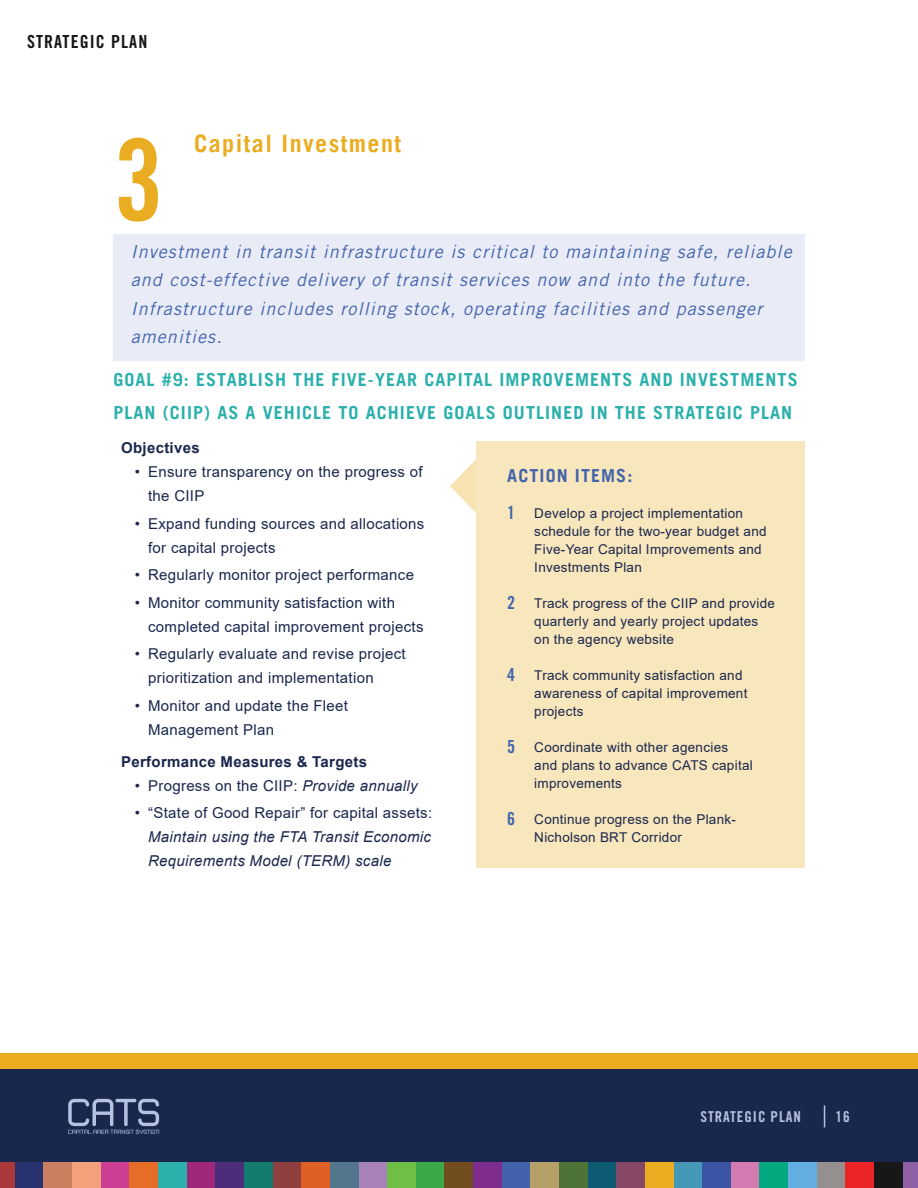
<style>
.page{position:relative;width:918px;height:1188px;background:#fff}
.page>*{position:absolute;margin:0;border:0;box-sizing:border-box;transform-origin:0 0}
.t1{font:113.25px "Trade Gothic LT Std Bd Cn 20";color:#eaad21}
.t2{font:700 24px "Trade Gothic LT";letter-spacing:.06em;color:#eaad21}
.t3{font:italic 18px/28.5px "Trade Gothic LT Std";letter-spacing:.06em;color:#4264ac}
.t4{font:700 18px/33px "Trade Gothic LT";letter-spacing:.06em;color:#2bb0ac}
.t5{font:18px "Trade Gothic LT Std Bd Cn 20";letter-spacing:.06em;color:#181718}
.t6{font:700 18px "Trade Gothic LT";letter-spacing:.06em;color:#4264ac}
.t7{font:15px/24px "Arial";letter-spacing:.02em;color:#1a274d}
.t8{font:italic 15px/24px "Arial";letter-spacing:.02em;color:#1a274d}
.t9{font:700 15px "Arial";letter-spacing:.02em;color:#1a274d}
.t10{font:15px "Trade Gothic LT Std Bd Cn 20";letter-spacing:.06em;color:#b6c1e2}
.t11{font:13.5px/18px "Arial";letter-spacing:.02em;color:#1a274d}
.s1{font-style:italic}
.s2{font-family:"Trade Gothic LT Std Bd Cn 20";font-size:18px;color:#4264ac}
</style>
<div class="page">
<div style="left:15px;top:1100px;width:29px;height:88px;background:#27326e"></div>
<div style="left:0;top:1100px;width:15px;height:88px;background:#ab383b"></div>
<div style="left:44px;top:1100px;width:28px;height:88px;background:#ca7f60"></div>
<div style="left:72px;top:1100px;width:29px;height:88px;background:#f3a17a"></div>
<div style="left:101px;top:1100px;width:29px;height:88px;background:#cb3e94"></div>
<div style="left:130px;top:1100px;width:28px;height:88px;background:#e66d26"></div>
<div style="left:158px;top:1100px;width:29px;height:88px;background:#2bb0ac"></div>
<div style="left:187px;top:1100px;width:29px;height:88px;background:#9e267b"></div>
<div style="left:216px;top:1100px;width:28px;height:88px;background:#4c2d7c"></div>
<div style="left:244px;top:1100px;width:29px;height:88px;background:#147c6e"></div>
<div style="left:273px;top:1100px;width:28px;height:88px;background:#8e3f3e"></div>
<div style="left:301px;top:1100px;width:29px;height:88px;background:#e05f25"></div>
<div style="left:330px;top:1100px;width:29px;height:88px;background:#52778c"></div>
<div style="left:359px;top:1100px;width:28px;height:88px;background:#a681ba"></div>
<div style="left:387px;top:1100px;width:29px;height:88px;background:#6fbe46"></div>
<div style="left:416px;top:1100px;width:29px;height:88px;background:#3ba949"></div>
<div style="left:445px;top:1100px;width:28px;height:88px;background:#704c1f"></div>
<div style="left:473px;top:1100px;width:29px;height:88px;background:#7e2d8e"></div>
<div style="left:502px;top:1100px;width:29px;height:88px;background:#4263ac"></div>
<div style="left:531px;top:1100px;width:28px;height:88px;background:#b4a068"></div>
<div style="left:559px;top:1100px;width:29px;height:88px;background:#4d7436"></div>
<div style="left:588px;top:1100px;width:28px;height:88px;background:#0c5b72"></div>
<div style="left:616px;top:1100px;width:29px;height:88px;background:#874868"></div>
<div style="left:645px;top:1100px;width:29px;height:88px;background:#eaad21"></div>
<div style="left:674px;top:1100px;width:28px;height:88px;background:#4497b5"></div>
<div style="left:702px;top:1100px;width:29px;height:88px;background:#3c54a4"></div>
<div style="left:731px;top:1100px;width:29px;height:88px;background:#d37ab1"></div>
<div style="left:760px;top:1100px;width:28px;height:88px;background:#04a980"></div>
<div style="left:788px;top:1100px;width:29px;height:88px;background:#62aee0"></div>
<div style="left:817px;top:1100px;width:29px;height:88px;background:#958f90"></div>
<div style="left:846px;top:1100px;width:28px;height:88px;background:#eb2428"></div>
<div style="left:874px;top:1100px;width:29px;height:88px;background:#181718"></div>
<div style="left:903px;top:1100px;width:15px;height:88px;background:#9060a7"></div>
<div style="left:0;top:1061px;width:918px;height:101px;background:#1a274d"></div>
<div style="left:0;top:1053px;width:918px;height:16px;background:#eaad21"></div>
<svg style="left:68px;top:1099px;width:91px;height:35px"></svg>
<svg style="left:824px;top:1105px;width:1px;height:22px"></svg>
<div style="left:113px;top:234px;width:692px;height:127px;background:#e9ecf6"></div>
<div style="left:476px;top:441px;width:328px;height:426px;background:#f8e6bc"></div>
<svg style="left:450px;top:459px;width:26px;height:54px"></svg>
<h3 class="t5" style="left:27px;top:30px;width:122px">STRATEGIC PLAN</h3>
<h2 class="t2" style="left:194px;top:129px;width:209px">Capital Investment</h2>
<h1 class="t1" style="left:114px;top:111px;width:52px">3</h1>
<p class="t3" style="left:131px;top:238px;width:663px">Investment in transit infrastructure is critical to maintaining safe, reliable and cost-effective delivery of transit services now and into the future.<br>Infrastructure includes rolling stock, operating facilities and passenger amenities.</p>
<h3 class="t4" style="left:113px;top:363px;width:686px">GOAL #9: ESTABLISH THE FIVE-YEAR CAPITAL IMPROVEMENTS AND INVESTMENTS<br>PLAN (CIIP) AS A VEHICLE TO ACHIEVE GOALS OUTLINED IN THE STRATEGIC PLAN</h3>
<p class="t9" style="left:121px;top:437px;width:80px">Objectives</p>
<p class="t7" style="left:148px;top:460px;width:276px;text-indent:-14px">• Ensure transparency on the progress of the CIIP</p>
<p class="t7" style="left:148px;top:511px;width:278px;text-indent:-14px">• Expand funding sources and allocations for capital projects</p>
<p class="t7" style="left:135px;top:563px;width:281px">• Regularly monitor project performance</p>
<p class="t7" style="left:148px;top:590px;width:277px;text-indent:-14px">• Monitor community satisfaction with completed capital improvement projects</p>
<p class="t7" style="left:148px;top:642px;width:259px;text-indent:-14px">• Regularly evaluate and revise project prioritization and implementation</p>
<p class="t7" style="left:148px;top:693px;width:201px;text-indent:-14px">• Monitor and update the Fleet<br>Management Plan</p>
<p class="t9" style="left:121px;top:751px;width:247px">Performance Measures &amp; Targets</p>
<p class="t7" style="left:135px;top:773px;width:285px">• Progress on the CIIP: <span class="s1">Provide annually</span></p>
<p class="t7" style="left:135px;top:801px;width:299px">• “State of Good Repair” for capital assets:</p>
<p class="t8" style="left:148px;top:825px;width:284px">Maintain using the FTA Transit Economic<br>Requirements Model (TERM) scale</p>
<h3 class="t6" style="left:507px;top:464px;width:127px">ACTION ITEMS:</h3>
<p class="t11" style="left:534px;top:504px;width:234px;text-indent:-27px"><span class="s2">1</span> Develop a project implementation schedule for the two-year budget and<br>Five-Year Capital Improvements and<br>Investments Plan</p>
<p class="t11" style="left:534px;top:594px;width:242px;text-indent:-27px"><span class="s2">2</span> Track progress of the CIIP and provide quarterly and yearly project updates on the agency website</p>
<p class="t11" style="left:534px;top:666px;width:215px;text-indent:-27px"><span class="s2">4</span> Track community satisfaction and awareness of capital improvement projects</p>
<p class="t11" style="left:534px;top:738px;width:220px;text-indent:-27px"><span class="s2">5</span> Coordinate with other agencies and plans to advance CATS capital improvements</p>
<p class="t11" style="left:534px;top:810px;width:203px;text-indent:-27px"><span class="s2">6</span> Continue progress on the Plank-<br>Nicholson BRT Corridor</p>
<p class="t10" style="left:701px;top:1107px;width:102px">STRATEGIC PLAN</p>
<p class="t10" style="left:836px;top:1107px;width:16px">16</p>
</div>
